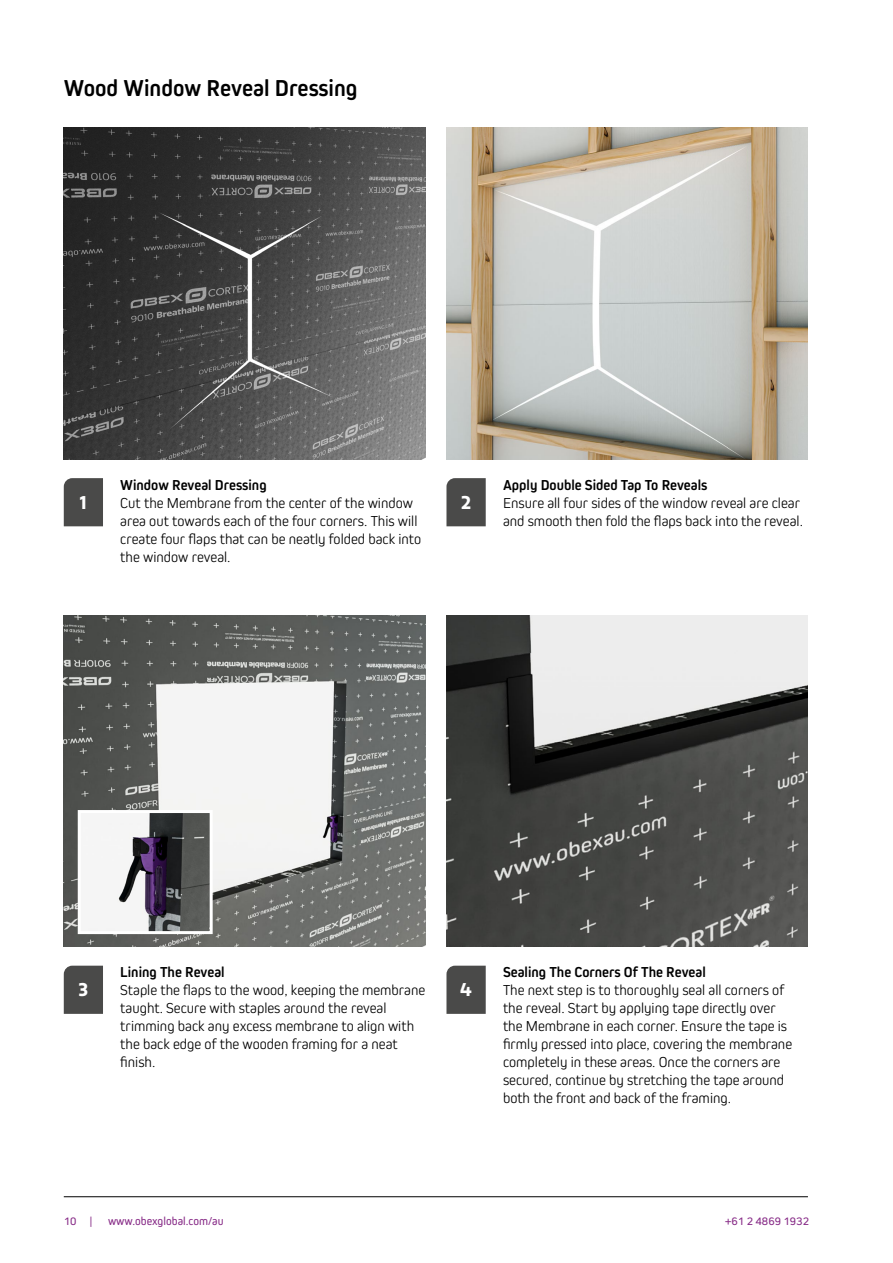
<style>
.page{position:relative;width:893px;height:1263px;background:#fff}
.page>*{position:absolute;margin:0;border:0;box-sizing:border-box;transform-origin:0 0}
.t1{font:700 24px "Kiro";color:#000}
.t2{font:700 18px "Quatro";color:#fff}
.t3{font:300 15px/18px "Kiro";color:#000}
.t4{font:700 15px "Kiro";color:#000}
.t5{font:12px "Kiro";color:#882d88}
</style>
<div class="page">
<hr style="left:64px;top:1196px;width:744px;height:1px;background:#000">
<img style="left:64px;top:128px;width:361px;height:331px">
<img style="left:446px;top:128px;width:362px;height:331px">
<img style="left:64px;top:615px;width:361px;height:332px">
<img style="left:446px;top:615px;width:362px;height:332px">
<img style="left:82px;top:814px;width:127px;height:116px">
<div style="left:78px;top:810px;width:135px;height:124px;border:3px solid #fff"></div>
<svg style="left:446px;top:478px;width:40px;height:48px;background:#4f4f4e"></svg>
<div style="left:64px;top:478px;width:39px;height:48px;background:#4a4a49"></div>
<div style="left:64px;top:966px;width:39px;height:48px;background:#4a4a49"></div>
<svg style="left:446px;top:966px;width:40px;height:48px;background:#4f4f4e"></svg>
<h1 class="t1" style="left:64px;top:74px;width:295px">Wood Window Reveal Dressing</h1>
<p class="t4" style="left:120px;top:476px;width:148px">Window Reveal Dressing</p>
<p class="t3" style="left:120px;top:493px;width:302px">Cut the Membrane from the center of the window area out towards each of the four corners. This will create four flaps that can be neatly folded back into the window reveal.</p>
<p class="t2" style="left:80px;top:492px;width:8px">1</p>
<p class="t2" style="left:461px;top:492px;width:11px">2</p>
<p class="t4" style="left:503px;top:476px;width:206px">Apply Double Sided Tap To Reveals</p>
<p class="t3" style="left:503px;top:493px;width:301px">Ensure all four sides of the window reveal are clear and smooth then fold the flaps back into the reveal.</p>
<p class="t2" style="left:78px;top:979px;width:11px">3</p>
<p class="t4" style="left:120px;top:963px;width:106px">Lining The Reveal</p>
<p class="t3" style="left:120px;top:981px;width:306px">Staple the flaps to the wood, keeping the membrane taught. Secure with staples around the reveal trimming back any excess membrane to align with the back edge of the wooden framing for a neat finish.</p>
<p class="t2" style="left:460px;top:979px;width:13px">4</p>
<p class="t4" style="left:503px;top:963px;width:204px">Sealing The Corners Of The Reveal</p>
<p class="t3" style="left:503px;top:981px;width:291px">The next step is to thoroughly seal all corners of the reveal. Start by applying tape directly over the Membrane in each corner. Ensure the tape is firmly pressed into place, covering the membrane completely in these areas. Once the corners are secured, continue by stretching the tape around both the front and back of the framing.</p>
<p class="t5" style="left:64px;top:1214px;width:30px">10 |</p>
<p class="t5" style="left:108px;top:1214px;width:117px">www.obexglobal.com/au</p>
<p class="t5" style="left:725px;top:1214px;width:85px">+61 2 4869 1932</p>
</div>
